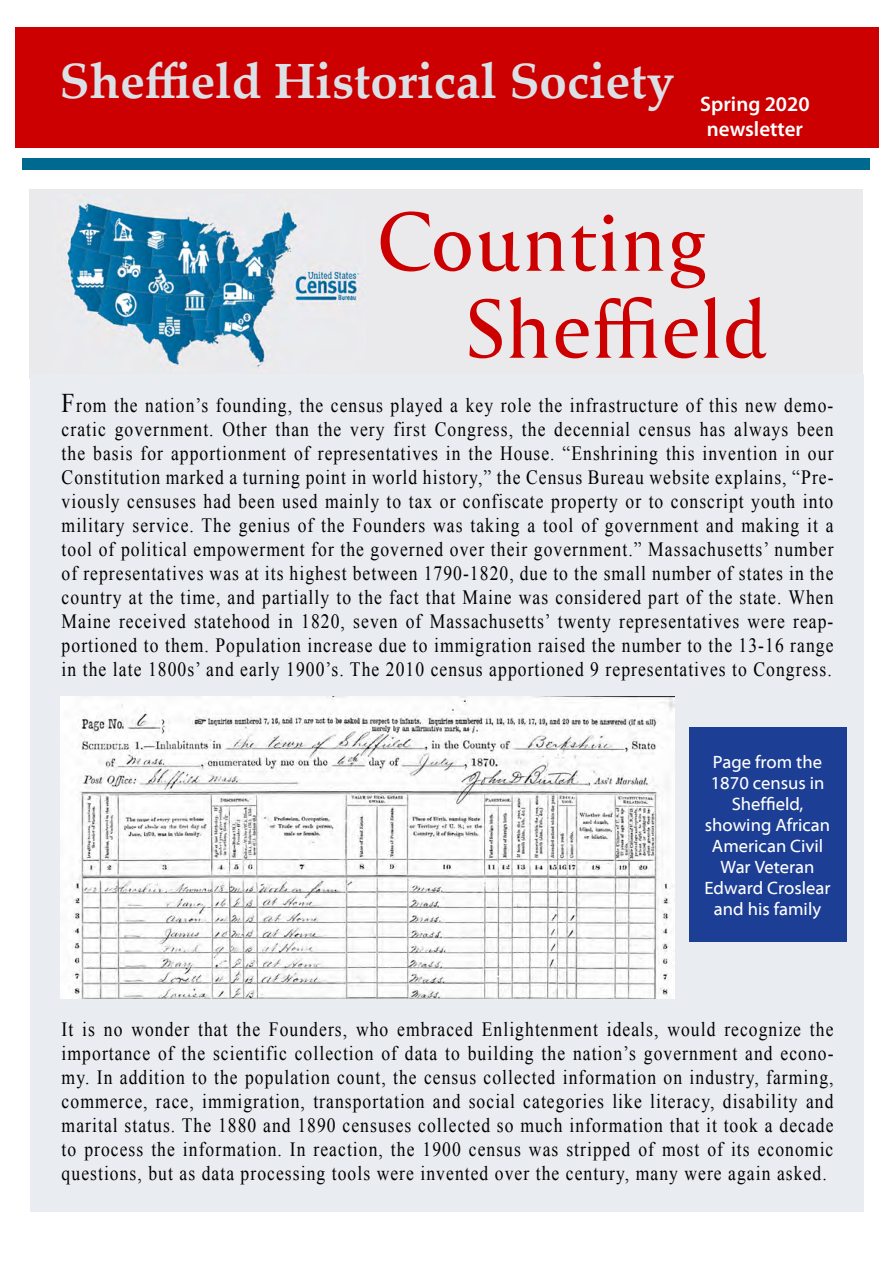
<style>
.page{position:relative;width:893px;height:1263px;background:#fff}
.page>*{position:absolute;margin:0;border:0;box-sizing:border-box;transform-origin:0 0}
.t1{font:78px/87px "Reforma 1918 Gris";color:#c00}
.t2{font:700 49.5px "Palatino Linotype";color:#dae0e6}
.t3{font:600 21px/25.2px "Myriad Pro";color:#fff;text-align:center}
.t4{font:20.25px/24px "Times New Roman";letter-spacing:.06em;color:#000;text-align:justify;scale:.87 1}
.t5{font:18px/21px "Myriad Web Pro";color:#fff;text-align:center}
.s1{font-size:27px}
</style>
<div class="page">
<div style="left:15px;top:28px;width:863px;height:120px;background:#c00"></div>
<div style="left:22px;top:158px;width:847px;height:12px;background:#006990"></div>
<div style="left:30px;top:189px;width:833px;height:189px;background:#eaeaec"></div>
<div style="left:30px;top:374px;width:833px;height:838px;background:#e9ecf0"></div>
<img style="left:63px;top:202px;width:297px;height:165px">
<img style="left:61px;top:696px;width:613px;height:302px">
<div style="left:689px;top:727px;width:157px;height:215px;background:#1c3e94"></div>
<h2 class="t2" style="left:60px;top:46px;width:616px">Sheffield Historical Society</h2>
<p class="t3" style="left:700px;top:90px;width:111px">Spring 2020 newsletter</p>
<h1 class="t1" style="left:464px;top:201px;width:307px;text-indent:-89px">Counting<br>Sheffield</h1>
<p class="t4" style="left:62px;top:392px;width:889px"><span class="s1">F</span>rom the nation’s founding, the census played a key role the infrastructure of this new demo&shy;cratic government. Other than the very first Congress, the decennial census has always been the basis for apportionment of representatives in the House. “Enshrining this invention in our Constitution marked a turning point in world history,” the Census Bureau website explains, “Pre&shy;viously censuses had been used mainly to tax or confiscate property or to conscript youth into military service. The genius of the Founders was taking a tool of government and making it a tool of political empowerment for the governed over their government.” Massachusetts’ number of representatives was at its highest between 1790-1820, due to the small number of states in the country at the time, and partially to the fact that Maine was considered part of the state. When Maine received statehood in 1820, seven of Massachusetts’ twenty representatives were reap&shy;portioned to them. Population increase due to immigration raised the number to the 13-16 range in the late 1800s’ and early 1900’s. The 2010 census apportioned 9 representatives to Congress.</p>
<p class="t5" style="left:704px;top:752px;width:127px">Page from the<br>1870 census in<br>Sheffield, showing African<br>American Civil<br>War Veteran<br>Edward Croslear and his family</p>
<p class="t4" style="left:62px;top:1016px;width:889px">It is no wonder that the Founders, who embraced Enlightenment ideals, would recognize the importance of the scientific collection of data to building the nation’s government and econo&shy;my. In addition to the population count, the census collected information on industry, farming, commerce, race, immigration, transportation and social categories like literacy, disability and marital status. The 1880 and 1890 censuses collected so much information that it took a decade to process the information. In reaction, the 1900 census was stripped of most of its economic questions, but as data processing tools were invented over the century, many were again asked.</p>
</div>
